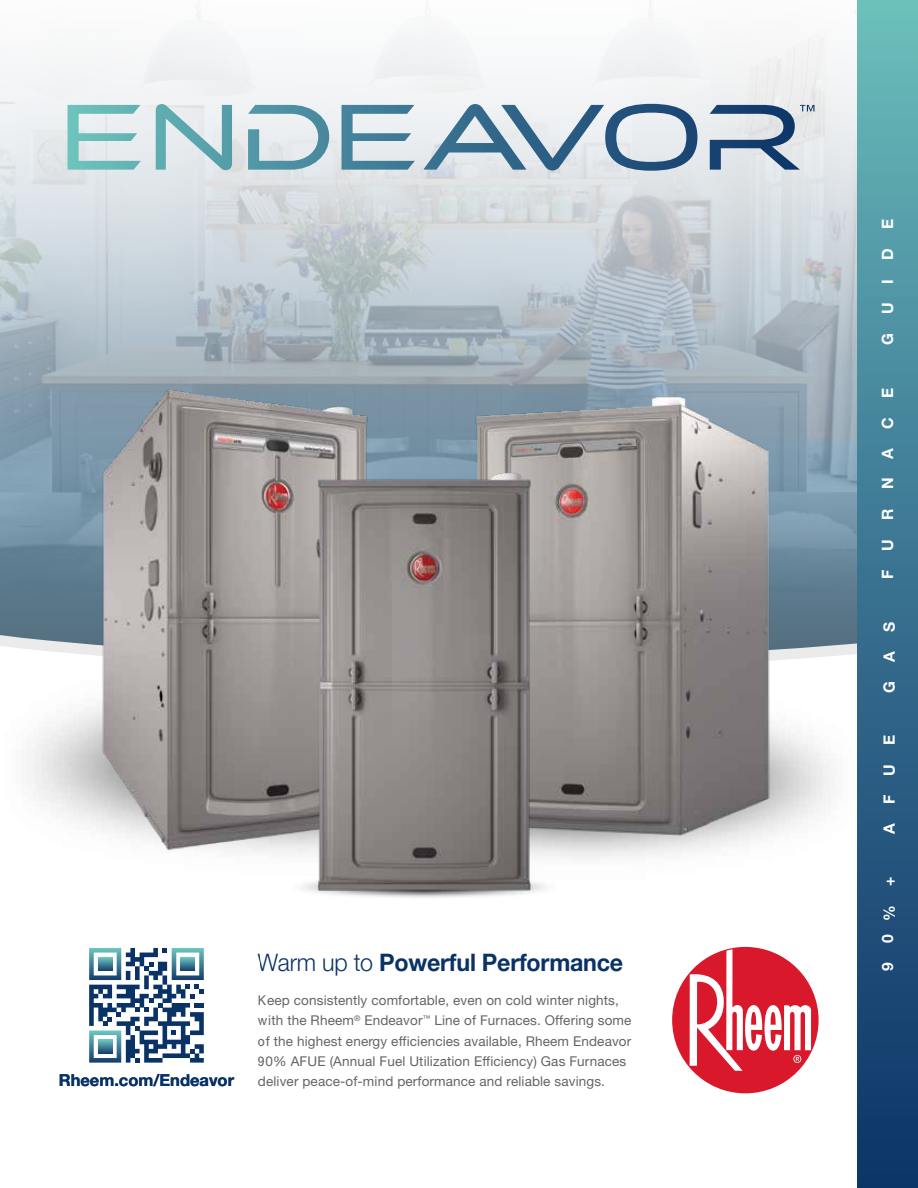
<style>
.page{position:relative;width:918px;height:1188px;background:#fff}
.page>*{position:absolute;margin:0;border:0;box-sizing:border-box;transform-origin:0 0}
.t1{font:700 24.15px "Rheem Sans";letter-spacing:-.01em;color:#093266;scale:.96 1}
.t2{font:700 16.5px "Rheem Sans";color:#093266}
.t3{font:700 15.6px "Rheem Sans";letter-spacing:1.22em;color:#fff}
.t4{font:13.5px/20.2px "Rheem Sans";letter-spacing:.01em;color:#636466}
.s1{font-weight:300}
</style>
<div class="page">
<img style="left:0;top:364px;width:857px;height:78px">
<svg style="left:0;top:9px;width:857px;height:355px"></svg>
<svg style="left:68px;top:104px;width:747px;height:67px;background:#afc5cf"></svg>
<div style="left:857px;top:0;width:61px;height:1188px;background:linear-gradient(to bottom,#69babb,#0a2f66)"></div>
<div style="left:672px;top:947px;width:147px;height:146px;background:#d9182b;border-radius:50%"></div>
<img style="left:0;top:393px;width:470px;height:555px">
<img style="left:97px;top:382px;width:277px;height:474px">
<img style="left:261px;top:442px;width:624px;height:632px">
<img style="left:470px;top:393px;width:306px;height:446px">
<img style="left:263px;top:841px;width:310px;height:85px">
<img style="left:315px;top:469px;width:218px;height:424px">
<svg style="left:89px;top:948px;width:115px;height:115px"></svg>
<svg style="left:98px;top:1040px;width:14px;height:13px"></svg>
<p class="t2" style="left:59px;top:1070px;width:177px">Rheem.com/Endeavor</p>
<h1 class="t1" style="left:258px;top:947px;width:382px"><span class="s1">Warm up to</span> Powerful Performance</h1>
<p class="t4" style="left:258px;top:991px;width:375px">Keep consistently comfortable, even on cold winter nights, with the Rheem<sup>®</sup> Endeavor<sup>™</sup> Line of Furnaces. Offering some of the highest energy efficiencies available, Rheem Endeavor 90% AFUE (Annual Fuel Utilization Efficiency) Gas Furnaces deliver peace-of-mind performance and reliable savings.</p>
<p class="t3" style="left:878px;top:345px;width:128px;rotate:-90deg">GUIDE</p>
<p class="t3" style="left:878px;top:579px;width:193px;rotate:-90deg">FURNACE</p>
<p class="t3" style="left:879px;top:693px;width:73px;rotate:-90deg">GAS</p>
<p class="t3" style="left:879px;top:834px;width:101px;rotate:-90deg">AFUE</p>
<p class="t3" style="left:879px;top:971px;width:95px;rotate:-90deg">90%+</p>
</div>
